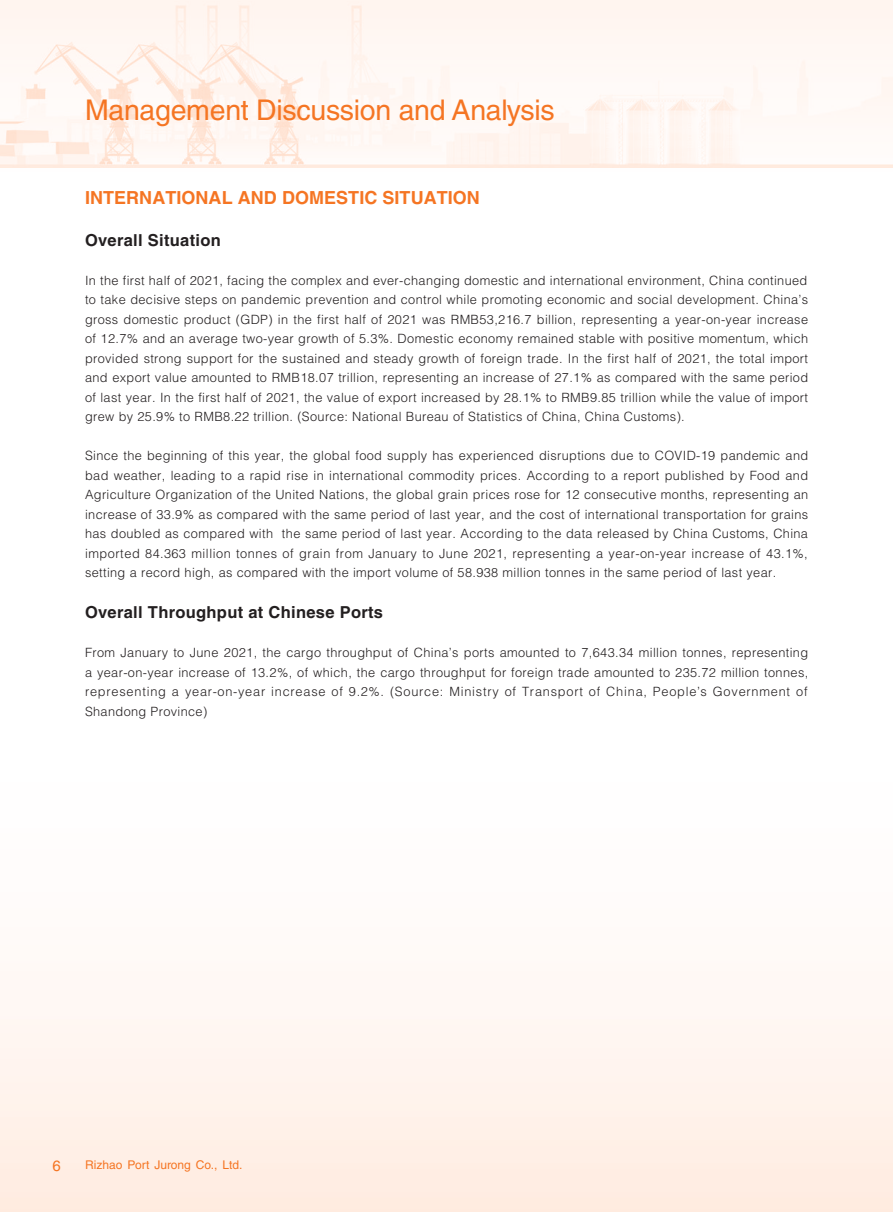
<style>
.page{position:relative;width:893px;height:1212px;background:#fff}
.page>*{position:absolute;margin:0;border:0;box-sizing:border-box;transform-origin:0 0}
.t1{font:28.5px "Helvetica LT Std";letter-spacing:-.01em;color:#f57523}
.t2{font:700 18px "Helvetica LT Std";letter-spacing:.005em;color:#f57523}
.t3{font:700 16.5px "Helvetica LT Std";letter-spacing:.02em;color:#231f20}
.t4{font:15px "Helvetica LT Std";color:#f57523}
.t5{font:300 12.75px/19.5px "Helvetica LT Std";letter-spacing:.03em;color:#231f20;text-align:justify}
.t6{font:12px "Helvetica LT Std";letter-spacing:.005em;color:#f57523}
</style>
<div class="page">
<svg style="left:0;top:0;width:893px;height:168px;fill:#fff7f3"></svg>
<h1 class="t1" style="left:85px;top:93px;width:471px">Management Discussion and Analysis</h1>
<h2 class="t2" style="left:85px;top:187px;width:396px">INTERNATIONAL AND DOMESTIC SITUATION</h2>
<p class="t3" style="left:85px;top:230px;width:137px">Overall Situation</p>
<p class="t5" style="left:85px;top:270px;width:725px">In the first half of 2021, facing the complex and ever-changing domestic and international environment, China continued to take decisive steps on pandemic prevention and control while promoting economic and social development. China’s gross domestic product (GDP) in the first half of 2021 was RMB53,216.7 billion, representing a year-on-year increase of 12.7% and an average two-year growth of 5.3%. Domestic economy remained stable with positive momentum, which provided strong support for the sustained and steady growth of foreign trade. In the first half of 2021, the total import and export value amounted to RMB18.07 trillion, representing an increase of 27.1% as compared with the same period of last year. In the first half of 2021, the value of export increased by 28.1% to RMB9.85 trillion while the value of import grew by 25.9% to RMB8.22 trillion. (Source: National Bureau of Statistics of China, China Customs).</p>
<p class="t5" style="left:85px;top:446px;width:725px">Since the beginning of this year, the global food supply has experienced disruptions due to COVID-19 pandemic and bad weather, leading to a rapid rise in international commodity prices. According to a report published by Food and Agriculture Organization of the United Nations, the global grain prices rose for 12 consecutive months, representing an increase of 33.9% as compared with the same period of last year, and the cost of international transportation for grains has doubled as compared with the same period of last year. According to the data released by China Customs, China imported 84.363 million tonnes of grain from January to June 2021, representing a year-on-year increase of 43.1%, setting a record high, as compared with the import volume of 58.938 million tonnes in the same period of last year.</p>
<p class="t3" style="left:85px;top:602px;width:299px">Overall Throughput at Chinese Ports</p>
<p class="t5" style="left:85px;top:643px;width:725px">From January to June 2021, the cargo throughput of China’s ports amounted to 7,643.34 million tonnes, representing a year-on-year increase of 13.2%, of which, the cargo throughput for foreign trade amounted to 235.72 million tonnes, representing a year-on-year increase of 9.2%. (Source: Ministry of Transport of China, People’s Government of Shandong Province)</p>
<p class="t4" style="left:52px;top:1156px;width:10px">6</p>
<p class="t6" style="left:85px;top:1158px;width:159px">Rizhao Port Jurong Co., Ltd.</p>
</div>
